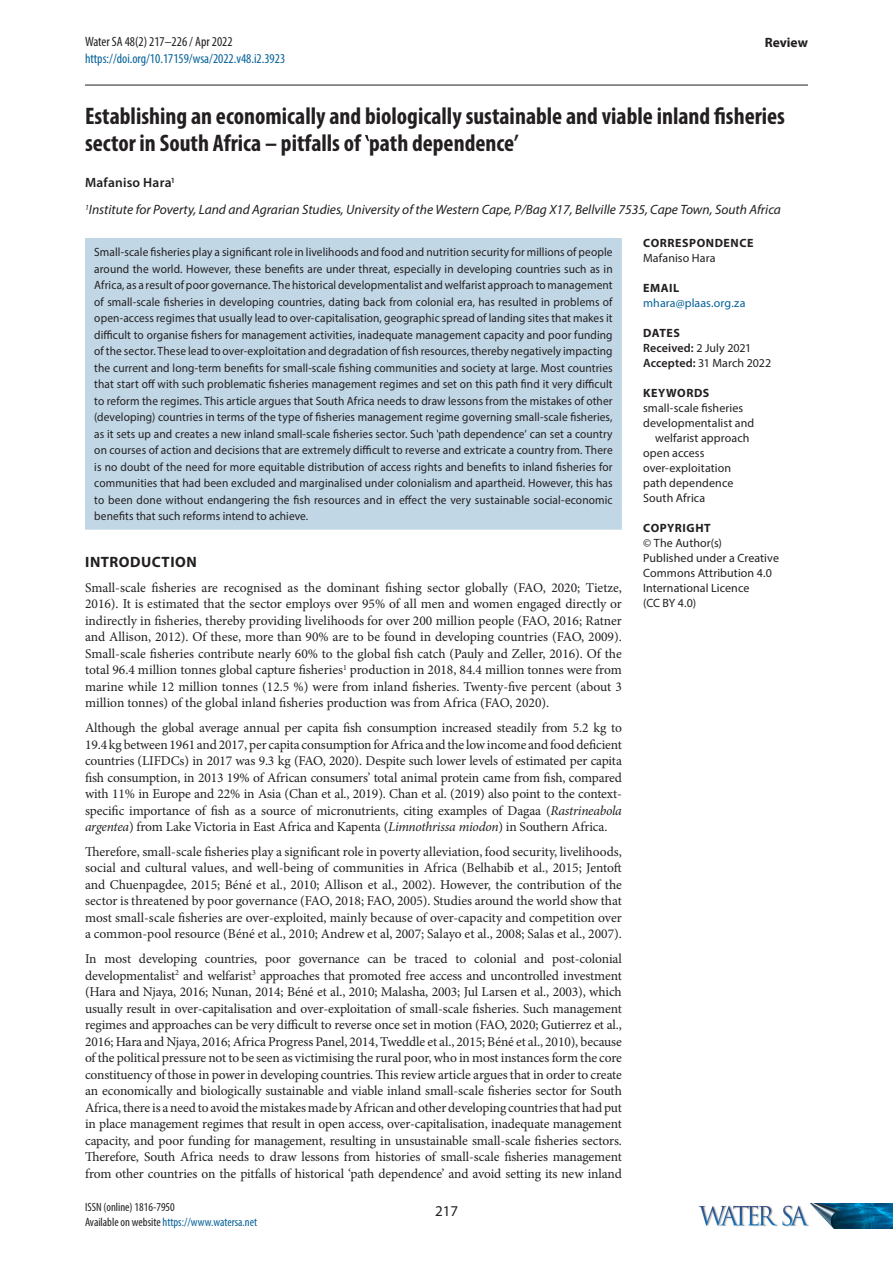
<style>
.page{position:relative;width:893px;height:1263px;background:#fff}
.page>*{position:absolute;margin:0;border:0;box-sizing:border-box;transform-origin:0 0}
.Article_title{font:700 condensed 24px/27px "Myriad Pro";color:#231f20}
.t1{font:700 15px "Myriad Pro";letter-spacing:.035em;color:#231f20}
.t2{font:15px "Myriad Pro";color:#231f20}
.Paragraph_Text{font:13.5px/16.5px "Minion Pro";letter-spacing:-.005em;color:#231f20;text-align:justify}
.Affiliation{font:italic 13.5px "Myriad Pro";color:#231f20}
.t3{font:condensed 13.5px "Myriad Pro";color:#056199}
.t4{font:condensed 13.5px "Myriad Pro";color:#231f20}
.Author{font:600 13.5px "Myriad Pro";letter-spacing:.015em;color:#231f20}
.t5{font:700 13.5px "Myriad Pro";color:#231f20}
.Abstract{font:12px/16.5px "Myriad Pro";letter-spacing:.005em;color:#231f20;text-align:justify;scale:.95 1}
.Metadata_-_Body{font:12px/15px "Myriad Pro";letter-spacing:.01em;color:#231f20}
.MPFooter_-_Left{font:condensed 12px "Myriad Pro";color:#056199}
.Metadata_-_Heading{font:700 12px "Myriad Pro";letter-spacing:.045em;color:#231f20}
.MPFooter_-_Left-2{font:condensed 12px "Myriad Pro";color:#231f20}
.Metadata_-_Dates{font:12px "Myriad Pro";letter-spacing:.005em;color:#231f20}
.Metadata_-_Body-2{font:12px "Myriad Pro";letter-spacing:.005em;color:#056199}
.Metadata_-_Dates-2{font:600 12px "Myriad Pro";letter-spacing:.01em;color:#231f20}
.s1{font-style:italic}
.s2{color:#231f20}
.s3{font-weight:400}
.s4{font-weight:600}
</style>
<div class="page">
<hr style="left:85px;top:85px;width:723px;height:1px;background:#231f20">
<img style="left:698px;top:1203px;width:195px;height:26px">
<div style="left:86px;top:239px;width:535px;height:290px;background:#c1d7e6"></div>
<hr style="left:85px;top:238px;width:537px;height:2px;background:#c1d7e6">
<hr style="left:85px;top:240px;width:2px;height:288px;background:#c1d7e6">
<hr style="left:620px;top:240px;width:2px;height:288px;background:#c1d7e6">
<hr style="left:85px;top:528px;width:537px;height:2px;background:#c1d7e6">
<svg style="left:365px;top:135px;width:4px;height:6px"></svg>
<p class="t4" style="left:85px;top:34px;width:149px">Water SA 48(2) 217–226 / Apr 2022</p>
<p class="t3" style="left:85px;top:50px;width:202px">https://doi.org/10.17159/wsa/2022.v48.i2.3923</p>
<p class="t5" style="left:765px;top:34px;width:45px">Review</p>
<p class="Article_title" style="left:85px;top:102px;width:701px">Establishing an economically and biologically sustainable and viable inland fisheries sector in South Africa – pitfalls of path dependence’</p>
<p class="Author" style="left:85px;top:174px;width:91px">Mafaniso Hara<sup>1</sup></p>
<p class="Affiliation" style="left:85px;top:201px;width:697px"><sup>1</sup>Institute for Poverty, Land and Agrarian Studies, University of the Western Cape, P/Bag X17, Bellville 7535, Cape Town, South Africa</p>
<p class="Abstract" style="left:94px;top:244px;width:547px">Small-scale fisheries play a significant role in livelihoods and food and nutrition security for millions of people around the world. However, these benefits are under threat, especially in developing countries such as in Africa, as a result of poor governance. The historical developmentalist and welfarist approach to management of small-scale fisheries in developing countries, dating back from colonial era, has resulted in problems of open-access regimes that usually lead to over-capitalisation, geographic spread of landing sites that makes it difficult to organise fishers for management activities, inadequate management capacity and poor funding of the sector. These lead to over-exploitation and degradation of fish resources, thereby negatively impacting the current and long-term benefits for small-scale fishing communities and society at large. Most countries that start off with such problematic fisheries management regimes and set on this path find it very difficult to reform the regimes. This article argues that South Africa needs to draw lessons from the mistakes of other (developing) countries in terms of the type of fisheries management regime governing small-scale fisheries, as it sets up and creates a new inland small-scale fisheries sector. Such path dependence’ can set a country on courses of action and decisions that are extremely difficult to reverse and extricate a country from. There is no doubt of the need for more equitable distribution of access rights and benefits to inland fisheries for communities that had been excluded and marginalised under colonialism and apartheid. However, this has to been done without endangering the fish resources and in effect the very sustainable social-economic benefits that such reforms intend to achieve.</p>
<h1 class="t1" style="left:85px;top:552px;width:113px">INTRODUCTION</h1>
<p class="Paragraph_Text" style="left:85px;top:579px;width:538px">Small-scale fisheries are recognised as the dominant fishing sector globally (FAO, 2020; Tietze, 2016). It is estimated that the sector employs over 95% of all men and women engaged directly or indirectly in fisheries, thereby providing livelihoods for over 200 million people (FAO, 2016; Ratner and Allison, 2012). Of these, more than 90% are to be found in developing countries (FAO, 2009).<br>Small-scale fisheries contribute nearly 60% to the global fish catch (Pauly and Zeller, 2016). Of the total 96.4 million tonnes global capture fisheries<sup>1</sup> production in 2018, 84.4 million tonnes were from marine while 12 million tonnes (12.5 %) were from inland fisheries. Twenty-five percent (about 3 million tonnes) of the global inland fisheries production was from Africa (FAO, 2020).</p>
<p class="Paragraph_Text" style="left:85px;top:719px;width:538px">Although the global average annual per capita fish consumption increased steadily from 5.2 kg to 19.4 kg between 1961 and 2017, per capita consumption for Africa and the low income and food deficient countries (LIFDCs) in 2017 was 9.3 kg (FAO, 2020). Despite such lower levels of estimated per capita fish consumption, in 2013 19% of African consumers’ total animal protein came from fish, compared with 11% in Europe and 22% in Asia (Chan et al., 2019). Chan et al. (2019) also point to the context&shy;specific importance of fish as a source of micronutrients, citing examples of Dagaa (<span class="s1">Rastrineabola argentea</span>) from Lake Victoria in East Africa and Kapenta (<span class="s1">Limnothrissa miodon</span>) in Southern Africa.</p>
<p class="Paragraph_Text" style="left:85px;top:843px;width:538px">Therefore, small-scale fisheries play a significant role in poverty alleviation, food security, livelihoods, social and cultural values, and well-being of communities in Africa (Belhabib et al., 2015; Jentoft and Chuenpagdee, 2015; Béné et al., 2010; Allison et al., 2002). However, the contribution of the sector is threatened by poor governance (FAO, 2018; FAO, 2005). Studies around the world show that most small-scale fisheries are over-exploited, mainly because of over-capacity and competition over a common-pool resource (Béné et al., 2010; Andrew et al, 2007; Salayo et al., 2008; Salas et al., 2007).</p>
<p class="Paragraph_Text" style="left:85px;top:950px;width:538px">In most developing countries, poor governance can be traced to colonial and post-colonial developmentalist<sup>2</sup> and welfarist<sup>3</sup> approaches that promoted free access and uncontrolled investment (Hara and Njaya, 2016; Nunan, 2014; Béné et al., 2010; Malasha, 2003; Jul Larsen et al., 2003), which usually result in over-capitalisation and over-exploitation of small-scale fisheries. Such management regimes and approaches can be very difficult to reverse once set in motion (FAO, 2020; Gutierrez et al., 2016; Hara and Njaya, 2016; Africa Progress Panel, 2014, Tweddle et al., 2015; Béné et al., 2010), because of the political pressure not to be seen as victimising the rural poor, who in most instances form the core constituency of those in power in developing countries. This review article argues that in order to create an economically and biologically sustainable and viable inland small-scale fisheries sector for South Africa, there is a need to avoid the mistakes made by African and other developing countries that had put in place management regimes that result in open access, over-capitalisation, inadequate management capacity, and poor funding for management, resulting in unsustainable small-scale fisheries sectors.<br>Therefore, South Africa needs to draw lessons from histories of small-scale fisheries management from other countries on the pitfalls of historical ‘path dependence’ and avoid setting its new inland</p>
<p class="MPFooter_-_Left-2" style="left:85px;top:1200px;width:91px">ISSN (online) 1816-7950</p>
<p class="MPFooter_-_Left" style="left:85px;top:1215px;width:174px"><span class="s2">Available on website</span> https://www.watersa.net</p>
<p class="t2" style="left:435px;top:1201px;width:25px">217</p>
<p class="Metadata_-_Heading" style="left:643px;top:235px;width:112px">CORRESPONDENCE</p>
<p class="Metadata_-_Body" style="left:643px;top:250px;width:74px">Mafaniso Hara</p>
<p class="Metadata_-_Heading" style="left:643px;top:280px;width:38px">EMAIL</p>
<p class="Metadata_-_Body-2" style="left:643px;top:296px;width:104px">mhara@plaas.org.za</p>
<p class="Metadata_-_Heading" style="left:643px;top:325px;width:38px">DATES</p>
<p class="Metadata_-_Dates-2" style="left:643px;top:340px;width:110px">Received: <span class="s3">2 July 2021</span></p>
<p class="Metadata_-_Dates" style="left:643px;top:356px;width:130px"><span class="s4">Accepted:</span> 31 March 2022</p>
<p class="Metadata_-_Heading" style="left:643px;top:385px;width:68px">KEYWORDS</p>
<p class="Metadata_-_Body" style="left:643px;top:400px;width:102px">small-scale fisheries</p>
<p class="Metadata_-_Body" style="left:655px;top:415px;width:101px;text-indent:-12px">developmentalist and welfarist approach</p>
<p class="Metadata_-_Body" style="left:643px;top:445px;width:63px">open access</p>
<p class="Metadata_-_Body" style="left:643px;top:460px;width:89px">over-exploitation</p>
<p class="Metadata_-_Body" style="left:643px;top:475px;width:92px">path dependence</p>
<p class="Metadata_-_Body" style="left:643px;top:490px;width:64px">South Africa</p>
<p class="Metadata_-_Heading" style="left:643px;top:520px;width:69px">COPYRIGHT</p>
<p class="Metadata_-_Body" style="left:643px;top:535px;width:80px">© The Author(s)</p>
<p class="Metadata_-_Body" style="left:643px;top:550px;width:137px">Published under a Creative<br>Commons Attribution 4.0<br>International Licence<br>(CC BY 4.0)</p>
</div>
